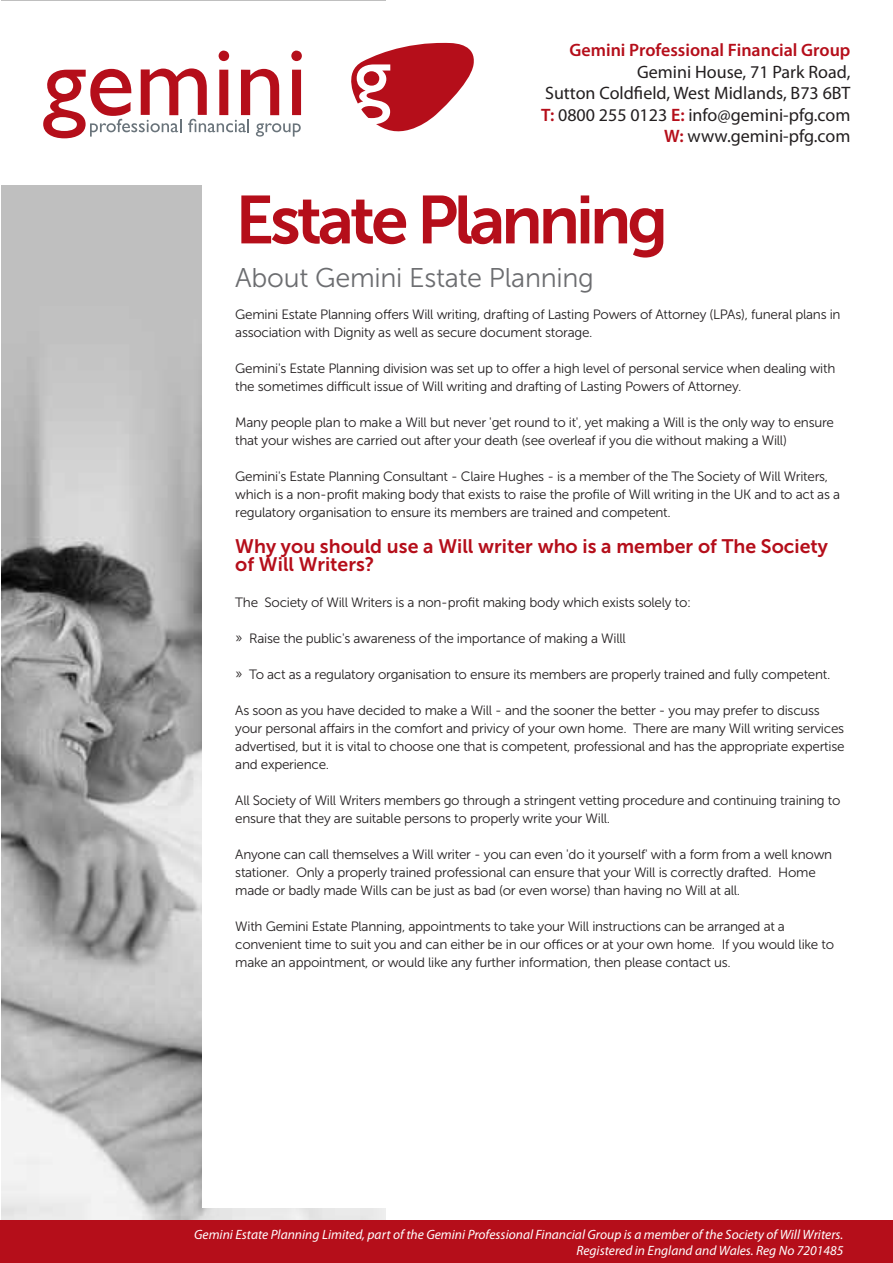
<style>
.page{position:relative;width:893px;height:1263px;background:#fff}
.page>*{position:absolute;margin:0;border:0;box-sizing:border-box;transform-origin:0 0}
.t1{font:67.5px "Museo Sans 700";letter-spacing:-.06em;color:#b50e1a}
.sub{font:27px "Museo Sans 300";letter-spacing:-.01em;color:#6c6d70}
.story_sub{font:19.5px/18px "Museo Sans 700";color:#b50e1a}
.t2{font:18px "Myriad Pro";color:#231f20}
.t3{font:600 18px "Myriad Pro";color:#b50e1a}
.t4{font:13.5px/18px "Museo Sans 300";letter-spacing:-.02em;color:#231f20}
.t5{font:italic 13.5px "Myriad Pro";color:#fff}
.s1{font-weight:600;color:#b50e1a}
</style>
<div class="page">
<img style="left:1px;top:0;width:384px;height:1220px">
<div style="left:202px;top:183px;width:287px;height:1024px;background:#fff"></div>
<div style="left:1px;top:1220px;width:892px;height:43px;background:#b50e1a"></div>
<div style="left:1px;top:1px;width:891px;height:184px;background:#fff"></div>
<svg style="left:43px;top:68px;width:258px;height:70px"></svg>
<svg style="left:219px;top:51px;width:10px;height:10px"></svg>
<svg style="left:291px;top:51px;width:11px;height:10px"></svg>
<svg style="left:351px;top:42px;width:123px;height:90px"></svg>
<div style="left:364px;top:71px;width:15px;height:15px;background:#b50e1a;border-radius:50%"></div>
<p class="t3" style="left:569px;top:39px;width:283px">Gemini Professional Financial Group</p>
<p class="t2" style="left:637px;top:60px;width:215px">Gemini House, 71 Park Road,</p>
<p class="t2" style="left:545px;top:82px;width:307px">Sutton Coldfield, West Midlands, B73 6BT</p>
<p class="t2" style="left:541px;top:104px;width:311px"><span class="s1">T:</span> 0800 255 0123 <span class="s1">E:</span> info@gemini-pfg.com</p>
<p class="t2" style="left:664px;top:125px;width:188px"><span class="s1">W:</span> www.gemini-pfg.com</p>
<p class="t1" style="left:235px;top:182px;width:434px">Estate Planning</p>
<p class="sub" style="left:235px;top:263px;width:360px">About Gemini Estate Planning</p>
<p class="t4" style="left:235px;top:306px;width:607px">Gemini Estate Planning offers Will writing, drafting of Lasting Powers of Attorney (LPAs), funeral plans in association with Dignity as well as secure document storage.</p>
<p class="t4" style="left:235px;top:360px;width:602px">Gemini's Estate Planning division was set up to offer a high level of personal service when dealing with the sometimes difficult issue of Will writing and drafting of Lasting Powers of Attorney.</p>
<p class="t4" style="left:235px;top:414px;width:600px">Many people plan to make a Will but never 'get round to it', yet making a Will is the only way to ensure that your wishes are carried out after your death (see overleaf if you die without making a Will)</p>
<p class="t4" style="left:235px;top:468px;width:606px">Gemini's Estate Planning Consultant - Claire Hughes - is a member of the The Society of Will Writers, which is a non-profit making body that exists to raise the profile of Will writing in the UK and to act as a regulatory organisation to ensure its members are trained and competent.</p>
<p class="story_sub" style="left:235px;top:538px;width:594px">Why you should use a Will writer who is a member of The Society of Will Writers?</p>
<p class="t4" style="left:235px;top:594px;width:457px">The Society of Will Writers is a non-profit making body which exists solely to:</p>
<p class="t4" style="left:235px;top:630px;width:392px">» Raise the public's awareness of the importance of making a Willl</p>
<p class="t4" style="left:235px;top:666px;width:597px">» To act as a regulatory organisation to ensure its members are properly trained and fully competent.</p>
<p class="t4" style="left:235px;top:702px;width:611px">As soon as you have decided to make a Will - and the sooner the better - you may prefer to discuss your personal affairs in the comfort and privicy of your own home. There are many Will writing services advertised, but it is vital to choose one that is competent, professional and has the appropriate expertise and experience.</p>
<p class="t4" style="left:235px;top:792px;width:607px">All Society of Will Writers members go through a stringent vetting procedure and continuing training to ensure that they are suitable persons to properly write your Will.</p>
<p class="t4" style="left:235px;top:846px;width:598px">Anyone can call themselves a Will writer - you can even 'do it yourself' with a form from a well known stationer. Only a properly trained professional can ensure that your Will is correctly drafted. Home made or badly made Wills can be just as bad (or even worse) than having no Will at all.</p>
<p class="t4" style="left:235px;top:918px;width:600px">With Gemini Estate Planning, appointments to take your Will instructions can be arranged at a convenient time to suit you and can either be in our offices or at your own home. If you would like to make an appointment, or would like any further information, then please contact us.</p>
<p class="t5" style="left:194px;top:1226px;width:651px">Gemini Estate Planning Limited, part of the Gemini Professional Financial Group is a member of the Society of Will Writers.</p>
<p class="t5" style="left:576px;top:1242px;width:269px">Registered in England and Wales. Reg No 7201485</p>
</div>
